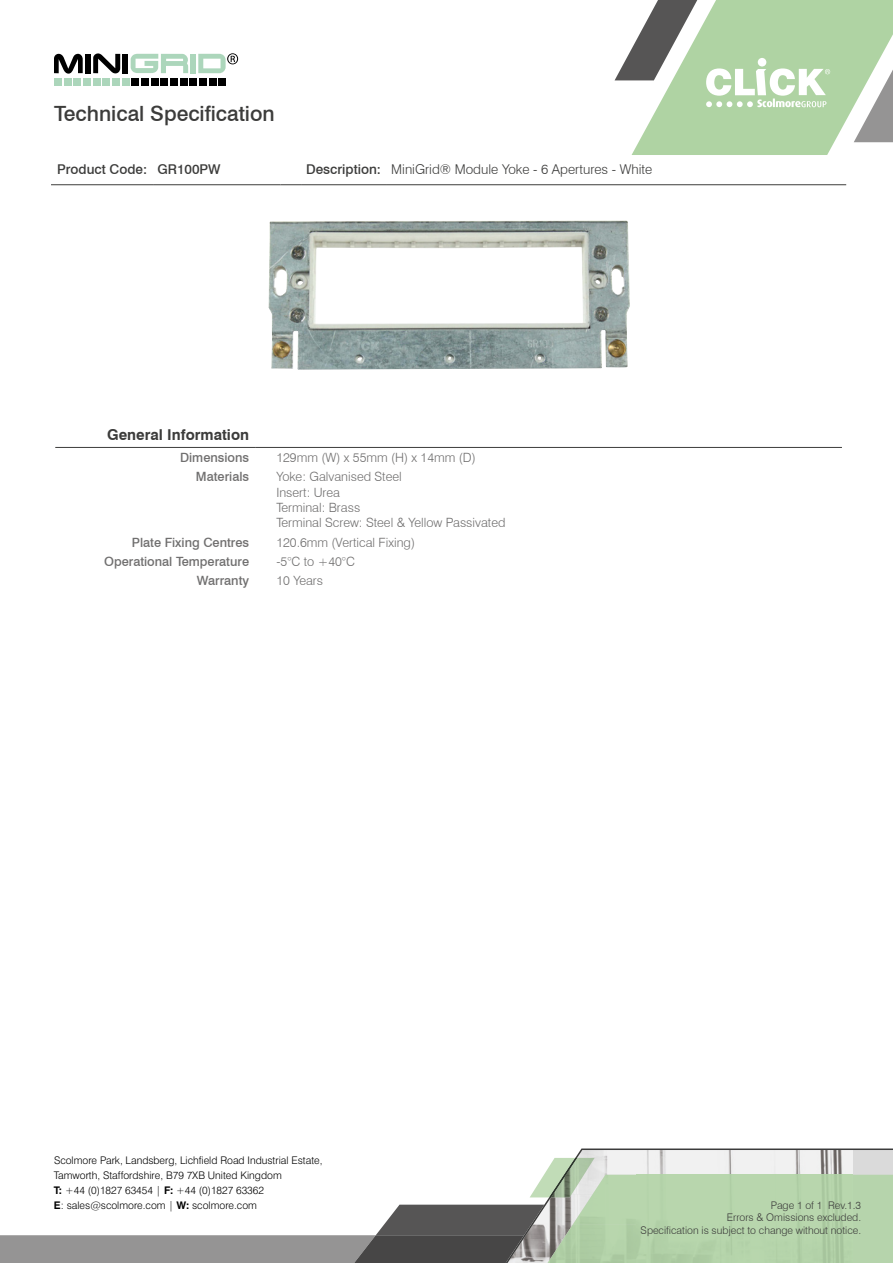
<style>
.page{position:relative;width:893px;height:1263px;background:#fff}
.page>*{position:absolute;margin:0;border:0;box-sizing:border-box;transform-origin:0 0}
.t1{font:500 21px "Swiss 721 BT";color:#3c3c3b}
.t2{font:700 15px "Swiss 721 BT";color:#3c3c3b}
.t3{font:300 13.5px "Swiss 721 BT";color:#3c3c3b}
.t4{font:500 13.5px "Swiss 721 BT";color:#3c3c3b}
.t5{font:300 12.75px/15.3px "Swiss 721 BT";color:#706f6f}
.t6{font:500 12.75px "Swiss 721 BT";color:#706f6f}
.t7{font:300 10.5px/15px "Swiss 721 BT";color:#000}
.t8{font:300 10.5px/12.6px "Swiss 721 BT";color:#3c3c3b;text-align:right}
.s1{font-weight:500}
.s2{font-weight:700}
</style>
<div class="page">
<svg style="left:54px;top:54px;width:29px;height:20px"></svg>
<div style="left:85px;top:54px;width:6px;height:19px;background:#000"></div>
<svg style="left:93px;top:53px;width:27px;height:21px"></svg>
<div style="left:123px;top:54px;width:5px;height:19px;background:#000"></div>
<svg style="left:131px;top:54px;width:58px;height:19px"></svg>
<div style="left:190px;top:54px;width:6px;height:19px;background:#acd6bb"></div>
<div style="left:54px;top:78px;width:8px;height:7px;background:#acd6bb"></div>
<div style="left:64px;top:78px;width:7px;height:7px;background:#acd6bb"></div>
<div style="left:73px;top:78px;width:8px;height:7px;background:#acd6bb"></div>
<div style="left:83px;top:78px;width:8px;height:7px;background:#acd6bb"></div>
<div style="left:93px;top:78px;width:7px;height:7px;background:#acd6bb"></div>
<div style="left:102px;top:78px;width:8px;height:7px;background:#acd6bb"></div>
<div style="left:112px;top:78px;width:8px;height:7px;background:#acd6bb"></div>
<div style="left:122px;top:78px;width:7px;height:7px;background:#acd6bb"></div>
<div style="left:131px;top:78px;width:8px;height:7px;background:#000"></div>
<div style="left:141px;top:78px;width:8px;height:7px;background:#000"></div>
<div style="left:151px;top:78px;width:7px;height:7px;background:#000"></div>
<div style="left:160px;top:78px;width:8px;height:7px;background:#000"></div>
<div style="left:170px;top:78px;width:8px;height:7px;background:#000"></div>
<div style="left:180px;top:78px;width:7px;height:7px;background:#000"></div>
<div style="left:189px;top:78px;width:8px;height:7px;background:#000"></div>
<div style="left:199px;top:78px;width:8px;height:7px;background:#000"></div>
<div style="left:209px;top:78px;width:7px;height:7px;background:#000"></div>
<div style="left:218px;top:78px;width:8px;height:7px;background:#000"></div>
<svg style="left:198px;top:53px;width:40px;height:20px"></svg>
<svg style="left:0;top:1148px;width:893px;height:115px"></svg>
<svg style="left:615px;top:0;width:278px;height:155px"></svg>
<hr style="left:51px;top:184px;width:102px;height:1px;background:#3c3c3b">
<hr style="left:153px;top:184px;width:128px;height:1px;background:#3c3c3b">
<svg style="left:281px;top:184px;width:21px;height:1px"></svg>
<hr style="left:302px;top:184px;width:85px;height:1px;background:#3c3c3b">
<hr style="left:387px;top:184px;width:459px;height:1px;background:#3c3c3b">
<img style="left:269px;top:220px;width:361px;height:150px">
<hr style="left:55px;top:447px;width:200px;height:1px;background:#3c3c3b">
<hr style="left:255px;top:447px;width:587px;height:1px;background:#3c3c3b">
<h1 class="t1" style="left:54px;top:101px;width:222px">Technical Specification</h1>
<p class="t4" style="left:57px;top:161px;width:165px">Product Code: GR100PW</p>
<p class="t3" style="left:306px;top:161px;width:348px"><span class="s1">Description:</span> MiniGrid® Module Yoke - 6 Apertures - White</p>
<h2 class="t2" style="left:107px;top:426px;width:144px">General Information</h2>
<p class="t6" style="left:180px;top:450px;width:71px">Dimensions</p>
<p class="t5" style="left:276px;top:450px;width:201px">129mm (W) x 55mm (H) x 14mm (D)</p>
<p class="t6" style="left:196px;top:469px;width:55px">Materials</p>
<p class="t5" style="left:276px;top:469px;width:231px">Yoke: Galvanised Steel<br>Insert: Urea<br>Terminal: Brass<br>Terminal Screw: Steel &amp; Yellow Passivated</p>
<p class="t6" style="left:132px;top:534px;width:119px">Plate Fixing Centres</p>
<p class="t5" style="left:276px;top:534px;width:140px">120.6mm (Vertical Fixing)</p>
<p class="t6" style="left:104px;top:554px;width:146px">Operational Temperature</p>
<p class="t5" style="left:276px;top:554px;width:80px">-5°C to +40°C</p>
<p class="t6" style="left:197px;top:573px;width:54px">Warranty</p>
<p class="t5" style="left:276px;top:573px;width:48px">10 Years</p>
<p class="t7" style="left:54px;top:1153px;width:270px">Scolmore Park, Landsberg, Lichfield Road Industrial Estate, Tamworth, Staffordshire, B79 7XB United Kingdom<br><span class="s2">T:</span> +44 (0)1827 63454 | <span class="s2">F:</span> +44 (0)1827 63362<br><span class="s2">E</span>: sales@scolmore.com | <span class="s2">W:</span> scolmore.com</p>
<p class="t8" style="left:641px;top:1199px;width:222px">Page 1 of 1 Rev.1.3<br>Errors &amp; Omissions excluded.<br>Specification is subject to change without notice.</p>
</div>
